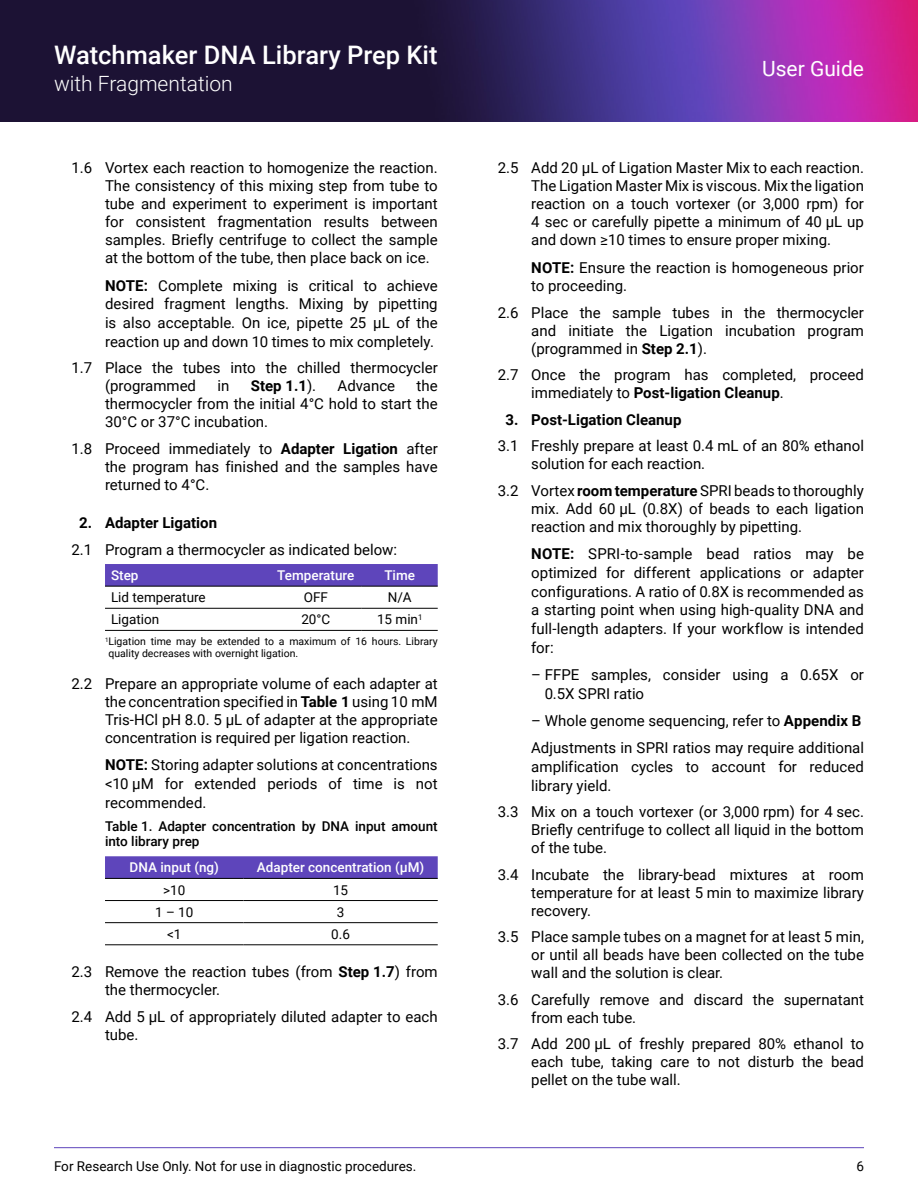
<style>
.page{position:relative;width:918px;height:1188px;background:#fff}
.page>*{position:absolute;margin:0;border:0;box-sizing:border-box;transform-origin:0 0}
.t1{font:500 25.5px "Roboto";color:#fff}
.t2{font:300 21px "Roboto";color:#fff}
.t3{font:21px "Roboto";color:#fff}
.t4{font:15px/18px "Roboto";color:#000;text-align:justify}
.t5{font:700 15px "Roboto";color:#000}
.t6{font:13.5px "Roboto";color:#000}
.t7{font:500 13.5px/15px "Roboto";color:#000}
.t8{font:500 13.5px "Roboto";color:#fff}
.t9{font:10.5px/12px "Roboto";color:#000}
.s1{font-weight:700}
.s2{font-weight:400}
</style>
<div class="page">
<img style="left:0;top:0;width:918px;height:122px">
<hr style="left:54px;top:1147px;width:810px;height:1px;background:#5e45bb">
<div style="left:105px;top:564px;width:333px;height:22px;background:#5e45bb"></div>
<hr style="left:105px;top:608px;width:165px;height:1px;background:#000">
<hr style="left:270px;top:608px;width:92px;height:1px;background:#000">
<hr style="left:362px;top:608px;width:76px;height:1px;background:#000">
<hr style="left:105px;top:630px;width:165px;height:1px;background:#000">
<hr style="left:270px;top:630px;width:92px;height:1px;background:#000">
<hr style="left:362px;top:630px;width:76px;height:1px;background:#000">
<hr style="left:105px;top:586px;width:165px;height:1px;background:#000">
<hr style="left:270px;top:586px;width:92px;height:1px;background:#000">
<hr style="left:362px;top:586px;width:76px;height:1px;background:#000">
<svg style="left:105px;top:856px;width:333px;height:22px;background:#5f47bb"></svg>
<hr style="left:105px;top:900px;width:139px;height:1px;background:#000">
<hr style="left:244px;top:900px;width:194px;height:1px;background:#000">
<hr style="left:105px;top:922px;width:139px;height:1px;background:#000">
<hr style="left:244px;top:922px;width:194px;height:1px;background:#000">
<hr style="left:105px;top:944px;width:139px;height:1px;background:#000">
<hr style="left:244px;top:944px;width:194px;height:1px;background:#000">
<hr style="left:105px;top:878px;width:139px;height:1px;background:#000">
<hr style="left:244px;top:878px;width:194px;height:1px;background:#000">
<h1 class="t1" style="left:54px;top:45px;width:385px">Watchmaker DNA Library Prep Kit</h1>
<h2 class="t2" style="left:54px;top:76px;width:180px">with Fragmentation</h2>
<p class="t4" style="left:105px;top:160px;width:334px;text-indent:-34px">1.6 Vortex each reaction to homogenize the reaction.<br>The consistency of this mixing step from tube to tube and experiment to experiment is important for consistent fragmentation results between samples. Briefly centrifuge to collect the sample at the bottom of the tube, then place back on ice.</p>
<p class="t4" style="left:105px;top:277px;width:334px;line-height:18.8px"><span class="s1">NOTE:</span> Complete mixing is critical to achieve desired fragment lengths. Mixing by pipetting is also acceptable. On ice, pipette 25 μL of the reaction up and down 10 times to mix completely.</p>
<p class="t4" style="left:105px;top:360px;width:334px;text-indent:-34px">1.7 Place the tubes into the chilled thermocycler (programmed</p>
<p class="t4" style="left:218px;top:378px;width:13px">in</p>
<p class="t5" style="left:251px;top:380px;width:67px">Step 1.1<span class="s2">).</span></p>
<p class="t4" style="left:338px;top:378px;width:59px">Advance</p>
<p class="t4" style="left:105px;top:378px;width:334px;text-indent:312px">the thermocycler from the initial 4°C hold to start the 30°C or 37°C incubation.</p>
<p class="t4" style="left:105px;top:440px;width:334px;text-indent:-34px">1.8 Proceed immediately to <span class="s1">Adapter Ligation</span> after the program has finished and the samples have returned to 4°C.</p>
<p class="t5" style="left:79px;top:517px;width:139px">2. Adapter Ligation</p>
<p class="t4" style="left:71px;top:541px;width:327px">2.1 Program a thermocycler as indicated below:</p>
<p class="t8" style="left:111px;top:569px;width:29px">Step</p>
<p class="t8" style="left:277px;top:569px;width:79px">Temperature</p>
<p class="t8" style="left:384px;top:569px;width:32px">Time</p>
<p class="t6" style="left:111px;top:591px;width:96px">Lid temperature</p>
<p class="t6" style="left:304px;top:591px;width:26px">OFF</p>
<p class="t6" style="left:388px;top:591px;width:25px">N/A</p>
<p class="t6" style="left:111px;top:613px;width:50px">Ligation</p>
<p class="t6" style="left:301px;top:613px;width:31px">20°C</p>
<p class="t6" style="left:377px;top:610px;width:47px">15 min<sup>1</sup></p>
<p class="t9" style="left:108px;top:635px;width:331px;text-indent:-3px"><sup>1</sup> Ligation time may be extended to a maximum of 16 hours. Library quality decreases with overnight ligation.</p>
<p class="t4" style="left:105px;top:675px;width:334px;text-indent:-34px">2.2 Prepare an appropriate volume of each adapter at the concentration specified in <span class="s1">Table 1</span> using 10 mM Tris-HCl pH 8.0. 5 μL of adapter at the appropriate concentration is required per ligation reaction.</p>
<p class="t4" style="left:105px;top:756px;width:334px;line-height:18.8px"><span class="s1">NOTE:</span> Storing adapter solutions at concentrations &lt;10 µM for extended periods of time is not recommended.</p>
<p class="t7" style="left:105px;top:820px;width:334px">Table 1. Adapter concentration by DNA input amount into library prep</p>
<p class="t8" style="left:130px;top:862px;width:91px">DNA input (ng)</p>
<p class="t8" style="left:257px;top:862px;width:169px">Adapter concentration (µM)</p>
<p class="t6" style="left:163px;top:884px;width:24px">&gt;10</p>
<p class="t6" style="left:333px;top:884px;width:17px">15</p>
<p class="t6" style="left:155px;top:906px;width:40px">1 – 10</p>
<p class="t6" style="left:337px;top:906px;width:9px">3</p>
<p class="t6" style="left:167px;top:928px;width:16px">&lt;1</p>
<p class="t6" style="left:331px;top:928px;width:20px">0.6</p>
<p class="t4" style="left:105px;top:964px;width:334px;text-indent:-34px">2.3 Remove the reaction tubes (from <span class="s1">Step 1.7</span>) from the thermocycler.</p>
<p class="t4" style="left:105px;top:1009px;width:334px;text-indent:-34px">2.4 Add 5 µL of appropriately diluted adapter to each tube.</p>
<h2 class="t3" style="left:762px;top:57px;width:103px">User Guide</h2>
<p class="t4" style="left:531px;top:160px;width:334px;text-indent:-34px">2.5 Add 20 μL of Ligation Master Mix to each reaction.<br>The Ligation Master Mix is viscous. Mix the ligation reaction on a touch vortexer (or 3,000 rpm) for 4 sec or carefully pipette a minimum of 40 μL up and down ≥10 times to ensure proper mixing.</p>
<p class="t4" style="left:531px;top:259px;width:334px;line-height:18.8px"><span class="s1">NOTE:</span> Ensure the reaction is homogeneous prior to proceeding.</p>
<p class="t4" style="left:531px;top:304px;width:334px;text-indent:-34px">2.6 Place the sample tubes in the thermocycler and initiate the Ligation incubation program (programmed in <span class="s1">Step 2.1</span>).</p>
<p class="t4" style="left:531px;top:367px;width:334px;text-indent:-34px">2.7 Once the program has completed, proceed immediately to <span class="s1">Post-ligation Cleanup</span>.</p>
<p class="t5" style="left:506px;top:413px;width:177px">3. Post-Ligation Cleanup</p>
<p class="t4" style="left:531px;top:438px;width:334px;text-indent:-34px">3.1 Freshly prepare at least 0.4 mL of an 80% ethanol solution for each reaction.</p>
<p class="t4" style="left:531px;top:482px;width:334px;text-indent:-34px">3.2 Vortex <span class="s1">room temperature</span> SPRI beads to thoroughly mix. Add 60 µL (0.8X) of beads to each ligation reaction and mix thoroughly by pipetting.</p>
<p class="t4" style="left:531px;top:545px;width:334px;line-height:18.8px"><span class="s1">NOTE:</span> SPRI-to-sample bead ratios may be optimized for different applications or adapter configurations. A ratio of 0.8X is recommended as a starting point when using high-quality DNA and full-length adapters. If your workflow is intended for:</p>
<p class="t4" style="left:545px;top:666px;width:321px;line-height:18.8px;text-indent:-13px">– FFPE samples, consider using a 0.65X or<br>0.5X SPRI ratio</p>
<p class="t4" style="left:531px;top:708px;width:334px;line-height:27.3px">– Whole genome sequencing, refer to <span class="s1">Appendix B<br></span>Adjustments in SPRI ratios may require additional</p>
<p class="t4" style="left:531px;top:758px;width:334px;line-height:18.8px">amplification cycles to account for reduced library yield.</p>
<p class="t4" style="left:531px;top:804px;width:334px;text-indent:-34px">3.3 Mix on a touch vortexer (or 3,000 rpm) for 4 sec.<br>Briefly centrifuge to collect all liquid in the bottom of the tube.</p>
<p class="t4" style="left:531px;top:866px;width:334px;text-indent:-34px">3.4 Incubate the library-bead mixtures at room temperature for at least 5 min to maximize library recovery.</p>
<p class="t4" style="left:531px;top:929px;width:334px;text-indent:-34px">3.5 Place sample tubes on a magnet for at least 5 min, or until all beads have been collected on the tube wall and the solution is clear.</p>
<p class="t4" style="left:531px;top:991px;width:334px;text-indent:-34px">3.6 Carefully remove and discard the supernatant from each tube.</p>
<p class="t4" style="left:531px;top:1036px;width:334px;text-indent:-34px">3.7 Add 200 µL of freshly prepared 80% ethanol to each tube, taking care to not disturb the bead pellet on the tube wall.</p>
<p class="t6" style="left:54px;top:1160px;width:364px">For Research Use Only. Not for use in diagnostic procedures.</p>
<p class="t6" style="left:856px;top:1160px;width:9px">6</p>
</div>
